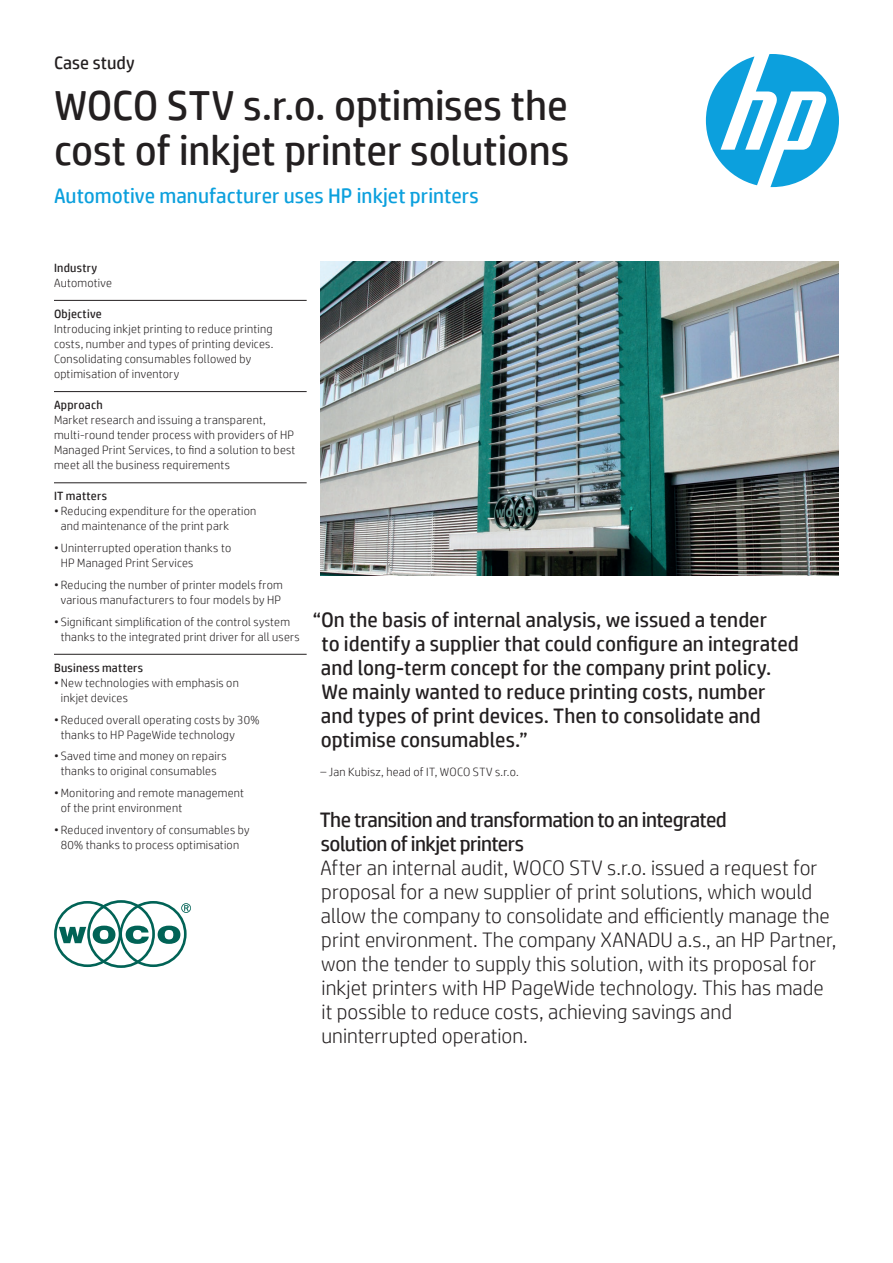
<style>
.page{position:relative;width:893px;height:1263px;background:#fff}
.page>*{position:absolute;margin:0;border:0;box-sizing:border-box;transform-origin:0 0}
.Headline_28_30{font:42px/45px "HP Simplified";letter-spacing:-.005em;color:#231f20}
.Intro_14_16{font:300 21px/24px "HP Simplified";color:#231f20}
.Cover_quote_14_16{font:21px/24px "HP Simplified";color:#231f20}
.Subhead_14_16_bold_b{font:21px/24px "HP Simplified";letter-spacing:-.03em;color:#231f20}
.Subhead_14_16_bold_b-2{font:21px "HP Simplified";color:#0ca0dd}
.Docment_type_12_14{font:18px "HP Simplified";letter-spacing:.005em;color:#231f20}
.Sidebar_body_w__rule{font:300 12px/15px "HP Simplified";letter-spacing:.02em;color:#231f20}
.Sidebar_header{font:12px "HP Simplified";letter-spacing:.02em;color:#231f20}
.Cover_quote_attribut{font:300 12px "HP Simplified";letter-spacing:.02em;color:#231f20}
</style>
<div class="page">
<svg style="left:706px;top:54px;width:133px;height:133px"></svg>
<img style="left:320px;top:262px;width:519px;height:313px">
<svg style="left:54px;top:900px;width:137px;height:68px"></svg>
<hr style="left:54px;top:300px;width:253px;height:1px;background:#231f20">
<hr style="left:54px;top:391px;width:253px;height:1px;background:#231f20">
<hr style="left:54px;top:482px;width:253px;height:1px;background:#231f20">
<hr style="left:54px;top:654px;width:253px;height:1px;background:#231f20">
<p class="Docment_type_12_14" style="left:54px;top:52px;width:82px">Case study</p>
<p class="Headline_28_30" style="left:54px;top:83px;width:517px">WOCO STV s.r.o. optimises the cost of inkjet printer solutions</p>
<p class="Subhead_14_16_bold_b-2" style="left:54px;top:184px;width:426px">Automotive manufacturer uses HP inkjet printers</p>
<p class="Sidebar_header" style="left:54px;top:261px;width:45px">Industry</p>
<p class="Sidebar_body_w__rule" style="left:54px;top:275px;width:60px">Automotive</p>
<p class="Sidebar_header" style="left:54px;top:307px;width:49px">Objective</p>
<p class="Sidebar_body_w__rule" style="left:54px;top:321px;width:221px">Introducing inkjet printing to reduce printing costs, number and types of printing devices.<br>Consolidating consumables followed by optimisation of inventory</p>
<p class="Sidebar_header" style="left:54px;top:398px;width:50px">Approach</p>
<p class="Sidebar_body_w__rule" style="left:54px;top:412px;width:243px">Market research and issuing a transparent, multi-round tender process with providers of HP Managed Print Services, to find a solution to best meet all the business requirements</p>
<p class="Sidebar_header" style="left:54px;top:489px;width:55px">IT matters</p>
<p class="Sidebar_body_w__rule" style="left:61px;top:503px;width:197px;text-indent:-7px">• Reducing expenditure for the operation and maintenance of the print park</p>
<p class="Sidebar_body_w__rule" style="left:61px;top:540px;width:172px;text-indent:-7px">• Uninterrupted operation thanks to<br>HP Managed Print Services</p>
<p class="Sidebar_body_w__rule" style="left:54px;top:577px;width:230px;text-align:center">• Reducing the number of printer models from various manufacturers to four models by HP</p>
<p class="Sidebar_body_w__rule" style="left:61px;top:614px;width:240px;text-indent:-7px">• Significant simplification of the control system thanks to the integrated print driver for all users</p>
<p class="Sidebar_header" style="left:54px;top:661px;width:91px">Business matters</p>
<p class="Sidebar_body_w__rule" style="left:61px;top:675px;width:180px;text-indent:-7px">• New technologies with emphasis on inkjet devices</p>
<p class="Sidebar_body_w__rule" style="left:61px;top:712px;width:200px;text-indent:-7px">• Reduced overall operating costs by 30% thanks to HP PageWide technology</p>
<p class="Sidebar_body_w__rule" style="left:54px;top:748px;width:174px;text-align:center">• Saved time and money on repairs thanks to original consumables</p>
<p class="Sidebar_body_w__rule" style="left:61px;top:785px;width:185px;text-indent:-7px">•Monitoring and remote management of the print environment</p>
<p class="Sidebar_body_w__rule" style="left:54px;top:822px;width:197px;text-align:center">• Reduced inventory of consumables by<br>80% thanks to process optimisation</p>
<p class="Cover_quote_14_16" style="left:321px;top:608px;width:480px;text-indent:-8px">“On the basis of internal analysis, we issued a tender<br>to identify a supplier that could configure an integrated and long-term concept for the company print policy.<br>We mainly wanted to reduce printing costs, number and types of print devices. Then to consolidate and optimise consumables.”</p>
<p class="Cover_quote_attribut" style="left:320px;top:765px;width:200px">– Jan Kubisz, head of IT, WOCO STV s.r.o.</p>
<p class="Subhead_14_16_bold_b" style="left:320px;top:807px;width:409px">The transition and transformation to an integrated solution of inkjet printers</p>
<p class="Intro_14_16" style="left:320px;top:855px;width:517px">After an internal audit, WOCO STV s.r.o. issued a request for proposal for a new supplier of print solutions, which would allow the company to consolidate and efficiently manage the print environment. The company XANADU a.s., an HP Partner, won the tender to supply this solution, with its proposal for inkjet printers with HP PageWide technology. This has made it possible to reduce costs, achieving savings and uninterrupted operation.</p>
</div>
